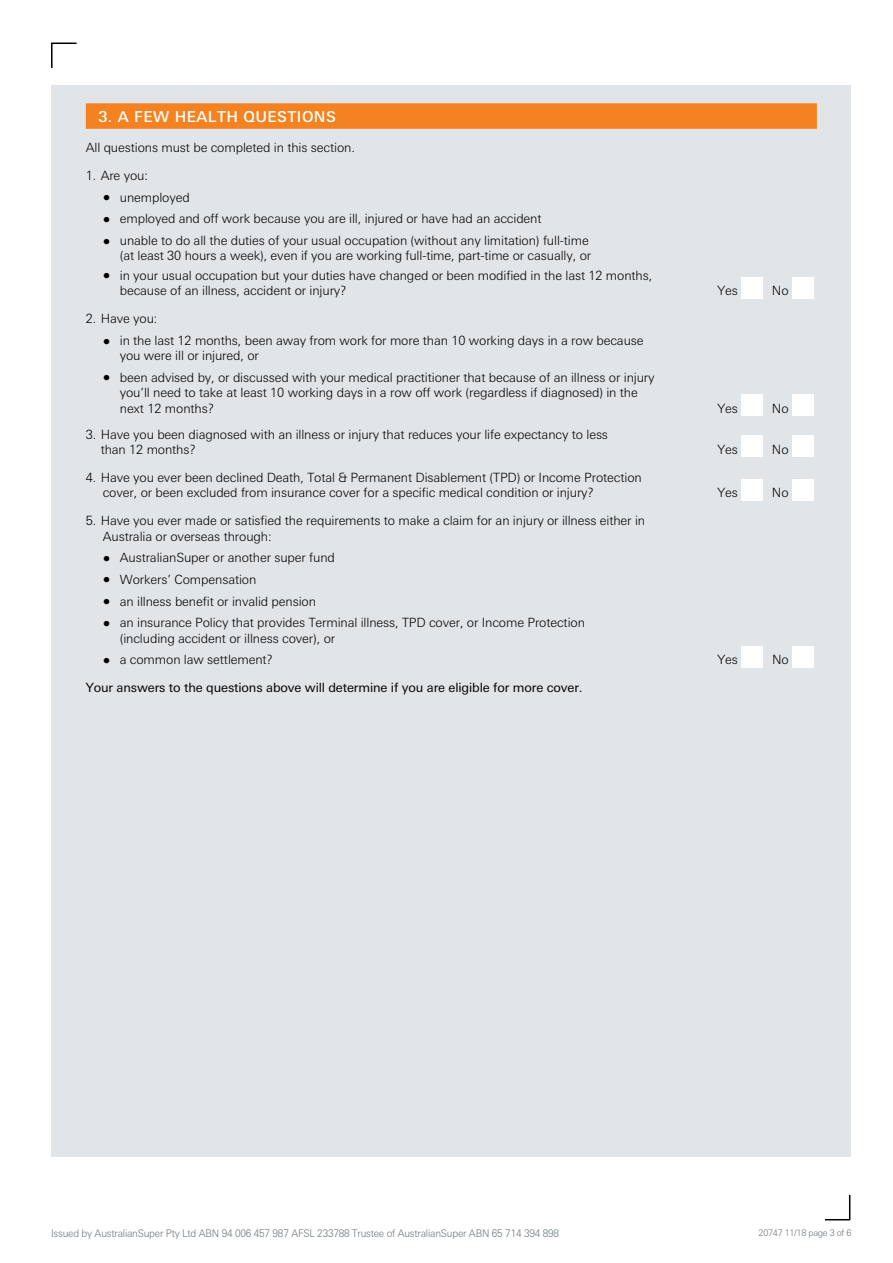
<style>
.page{position:relative;width:893px;height:1263px;background:#fff}
.page>*{position:absolute;margin:0;border:0;box-sizing:border-box;transform-origin:0 0}
.t1{font:500 15px "Univers Next Pro";letter-spacing:.03em;color:#fff}
.t2{font:300 12.75px/15.3px "Univers Next Pro";letter-spacing:-.01em;color:#000}
.t3{font:12.75px "Univers Next Pro";letter-spacing:-.01em;color:#000}
.t4{font:300 10.5px "Univers Next Pro";letter-spacing:-.02em;color:#6a747b;scale:.95 1}
.t5{font:300 9px "Univers Next Pro";letter-spacing:-.03em;color:#6a747b}
.s1{font-weight:400;font-size:15px}
</style>
<div class="page">
<svg style="left:825px;top:1194px;width:26px;height:27px"></svg>
<svg style="left:51px;top:42px;width:26px;height:26px"></svg>
<div style="left:51px;top:85px;width:799px;height:1072px;background:#e1e5e8"></div>
<div style="left:86px;top:103px;width:731px;height:26px;background:#f58220"></div>
<div style="left:741px;top:277px;width:21px;height:21px;background:#fff"></div>
<div style="left:792px;top:277px;width:21px;height:21px;background:#fff"></div>
<div style="left:741px;top:394px;width:21px;height:22px;background:#fff"></div>
<div style="left:792px;top:394px;width:21px;height:22px;background:#fff"></div>
<div style="left:741px;top:436px;width:21px;height:21px;background:#fff"></div>
<div style="left:792px;top:436px;width:21px;height:21px;background:#fff"></div>
<div style="left:741px;top:479px;width:21px;height:21px;background:#fff"></div>
<div style="left:792px;top:479px;width:21px;height:21px;background:#fff"></div>
<div style="left:741px;top:646px;width:21px;height:21px;background:#fff"></div>
<div style="left:792px;top:646px;width:21px;height:21px;background:#fff"></div>
<p class="t1" style="left:99px;top:108px;width:239px">3. A FEW HEALTH QUESTIONS</p>
<p class="t2" style="left:86px;top:140px;width:271px">All questions must be completed in this section.</p>
<p class="t2" style="left:86px;top:168px;width:64px">1. Are you:</p>
<p class="t2" style="left:103px;top:189px;width:89px"><span class="s1">•</span> unemployed</p>
<p class="t2" style="left:103px;top:211px;width:440px"><span class="s1">•</span> employed and off work because you are ill, injured or have had an accident</p>
<p class="t2" style="left:103px;top:233px;width:490px;text-align:right"><span class="s1">•</span> unable to do all the duties of your usual occupation (without any limitation) full-time (at least 30 hours a week), even if you are working full-time, part-time or casually, or</p>
<p class="t2" style="left:120px;top:268px;width:534px;text-indent:-17px"><span class="s1">•</span> in your usual occupation but your duties have changed or been modified in the last 12 months, because of an illness, accident or injury?</p>
<p class="t2" style="left:86px;top:311px;width:73px">2. Have you:</p>
<p class="t2" style="left:120px;top:333px;width:525px;text-indent:-17px"><span class="s1">•</span> in the last 12 months, been away from work for more than 10 working days in a row because you were ill or injured, or</p>
<p class="t2" style="left:120px;top:370px;width:536px;text-indent:-17px"><span class="s1">•</span> been advised by, or discussed with your medical practitioner that because of an illness or injury you’ll need to take at least 10 working days in a row off work (regardless if diagnosed) in the next 12 months?</p>
<p class="t2" style="left:101px;top:426px;width:509px;text-indent:-15px">3. Have you been diagnosed with an illness or injury that reduces your life expectancy to less than 12 months?</p>
<p class="t2" style="left:103px;top:470px;width:540px;text-indent:-17px">4. Have you ever been declined Death, Total &amp; Permanent Disablement (TPD) or Income Protection cover, or been excluded from insurance cover for a specific medical condition or injury?</p>
<p class="t2" style="left:717px;top:283px;width:22px">Yes</p>
<p class="t2" style="left:772px;top:283px;width:18px">No</p>
<p class="t2" style="left:717px;top:400px;width:22px">Yes</p>
<p class="t2" style="left:772px;top:400px;width:18px">No</p>
<p class="t2" style="left:717px;top:442px;width:22px">Yes</p>
<p class="t2" style="left:772px;top:442px;width:18px">No</p>
<p class="t2" style="left:717px;top:485px;width:22px">Yes</p>
<p class="t2" style="left:772px;top:485px;width:18px">No</p>
<p class="t2" style="left:103px;top:513px;width:544px;text-indent:-17px">5. Have you ever made or satisfied the requirements to make a claim for an injury or illness either in<br>Australia or overseas through:</p>
<p class="t2" style="left:103px;top:550px;width:234px"><span class="s1">•</span> AustralianSuper or another super fund</p>
<p class="t2" style="left:103px;top:572px;width:155px"><span class="s1">•</span> Workers’ Compensation</p>
<p class="t2" style="left:103px;top:593px;width:215px"><span class="s1">•</span> an illness benefit or invalid pension</p>
<p class="t2" style="left:120px;top:615px;width:467px;text-indent:-17px"><span class="s1">•</span> an insurance Policy that provides Terminal illness, TPD cover, or Income Protection (including accident or illness cover), or</p>
<p class="t2" style="left:103px;top:652px;width:172px"><span class="s1">•</span> a common law settlement?</p>
<p class="t2" style="left:717px;top:652px;width:22px">Yes</p>
<p class="t2" style="left:772px;top:652px;width:18px">No</p>
<p class="t3" style="left:86px;top:680px;width:498px">Your answers to the questions above will determine if you are eligible for more cover.</p>
<p class="t4" style="left:51px;top:1227px;width:536px">Issued by AustralianSuper Pty Ltd ABN 94 006 457 987 AFSL 233788 Trustee of AustralianSuper ABN 65 714 394 898</p>
<p class="t5" style="left:759px;top:1228px;width:94px">20747 11/18 page 3 of 6</p>
</div>
